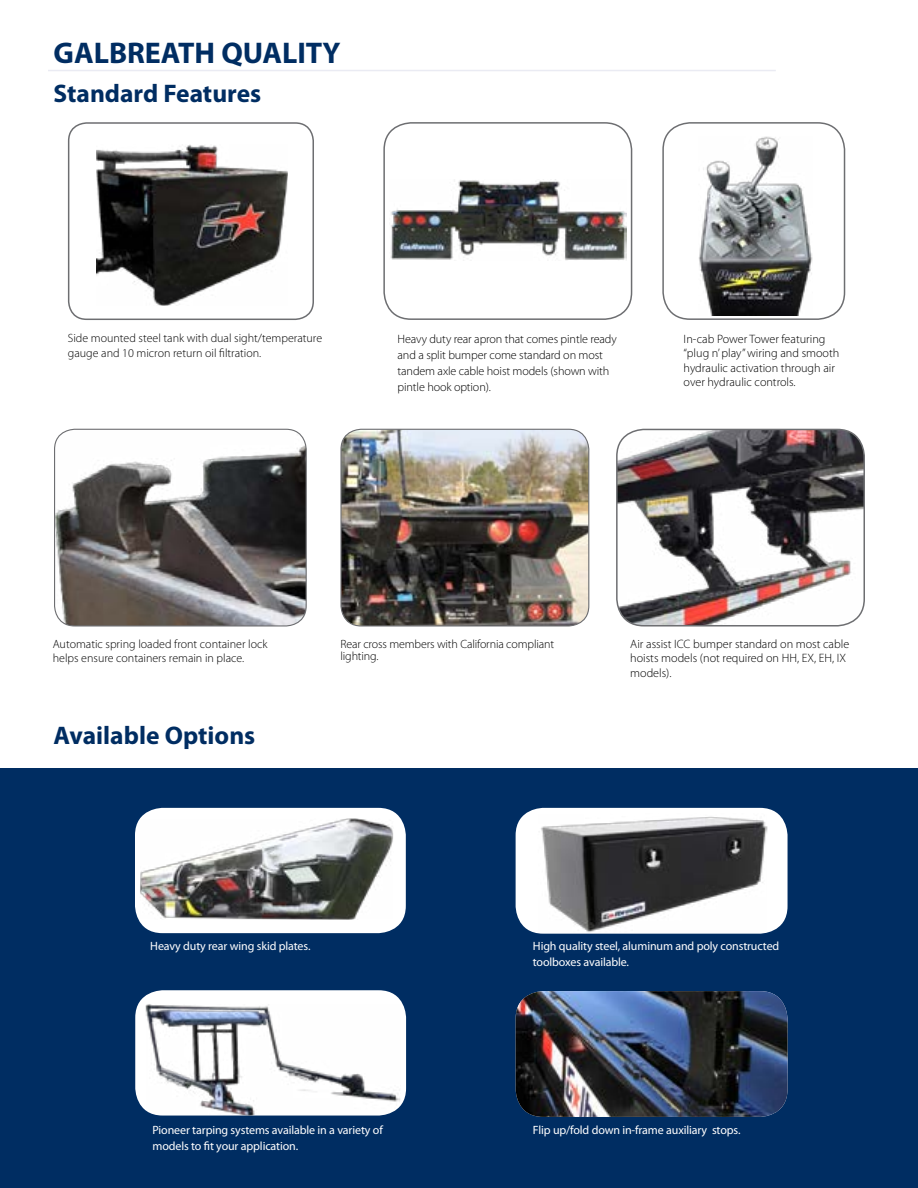
<style>
.page{position:relative;width:918px;height:1188px;background:#fff}
.page>*{position:absolute;margin:0;border:0;box-sizing:border-box;transform-origin:0 0}
.t1{font:700 30px "Myriad Pro";color:#002d62}
.t2{font:700 25.5px "Myriad Pro";color:#002d62}
.t3{font:300 12.15px/14.5px "Myriad Pro";color:#000}
.t4{font:300 12px/14.4px "Myriad Pro";color:#000}
.t5{font:12px/16.5px "Myriad Pro";letter-spacing:-.01em;color:#fff}
</style>
<div class="page">
<div style="left:0;top:768px;width:918px;height:420px;background:#002d62"></div>
<img style="left:341px;top:429px;width:248px;height:196px">
<div style="left:340px;top:429px;width:249px;height:198px;border:1px solid #6d6e71;border-radius:20px"></div>
<img style="left:97px;top:145px;width:191px;height:160px">
<img style="left:55px;top:429px;width:251px;height:197px">
<div style="left:54px;top:429px;width:253px;height:198px;border:1px solid #6d6e71;border-radius:20px"></div>
<div style="left:135px;top:808px;width:271px;height:125px;background:#fff;border-radius:27px"></div>
<img style="left:140px;top:818px;width:253px;height:102px">
<img style="left:516px;top:991px;width:272px;height:126px">
<div style="left:135px;top:990px;width:271px;height:126px;background:#fff;border-radius:27px"></div>
<img style="left:145px;top:1004px;width:256px;height:112px">
<div style="left:516px;top:808px;width:272px;height:126px;background:#fff;border-radius:28px"></div>
<img style="left:538px;top:816px;width:229px;height:118px">
<img style="left:617px;top:429px;width:247px;height:196px">
<div style="left:616px;top:429px;width:249px;height:198px;border:2px solid #6d6e71;border-radius:27px"></div>
<img style="left:390px;top:179px;width:236px;height:81px">
<div style="left:383px;top:122px;width:249px;height:198px;border:2px solid #6d6e71;border-radius:27px"></div>
<img style="left:699px;top:136px;width:113px;height:180px">
<div style="left:662px;top:122px;width:183px;height:198px;border:2px solid #6d6e71;border-radius:27px"></div>
<hr style="left:48px;top:70px;width:728px;height:1px;background:#eaebf3">
<div style="left:68px;top:122px;width:246px;height:198px;border:2px solid #6d6e71;border-radius:18px"></div>
<h1 class="t1" style="left:54px;top:33px;width:289px">GALBREATH QUALITY</h1>
<h2 class="t2" style="left:54px;top:77px;width:209px">Standard Features</h2>
<p class="t4" style="left:68px;top:331px;width:256px">Side mounted steel tank with dual sight/temperature gauge and 10 micron return oil filtration.</p>
<p class="t3" style="left:398px;top:330px;width:221px;line-height:16.2px">Heavy duty rear apron that comes pintle ready and a split bumper come standard on most tandem axle cable hoist models (shown with pintle hook option).</p>
<p class="t3" style="left:684px;top:331px;width:157px">In-cab Power Tower featuring “plug n’ play” wiring and smooth hydraulic activation through air over hydraulic controls.</p>
<p class="t4" style="left:53px;top:636px;width:216px">Automatic spring loaded front container lock helps ensure containers remain in place.</p>
<h2 class="t2" style="left:54px;top:719px;width:203px">Available Options</h2>
<p class="t4" style="left:340px;top:637px;width:215px;line-height:12.1px">Rear cross members with California compliant lighting.</p>
<p class="t3" style="left:630px;top:636px;width:221px">Air assist ICC bumper standard on most cable hoists models (not required on HH, EX, EH, IX models).</p>
<p class="t5" style="left:150px;top:937px;width:162px">Heavy duty rear wing skid plates.</p>
<p class="t5" style="left:533px;top:937px;width:248px">High quality steel, aluminum and poly constructed toolboxes available.</p>
<p class="t5" style="left:153px;top:1121px;width:232px">Pioneer tarping systems available in a variety of</p>
<p class="t5" style="left:533px;top:1121px;width:209px">Flip up/fold down in-frame auxiliary stops.</p>
<p class="t5" style="left:153px;top:1138px;width:147px">models to fit your application.</p>
</div>
